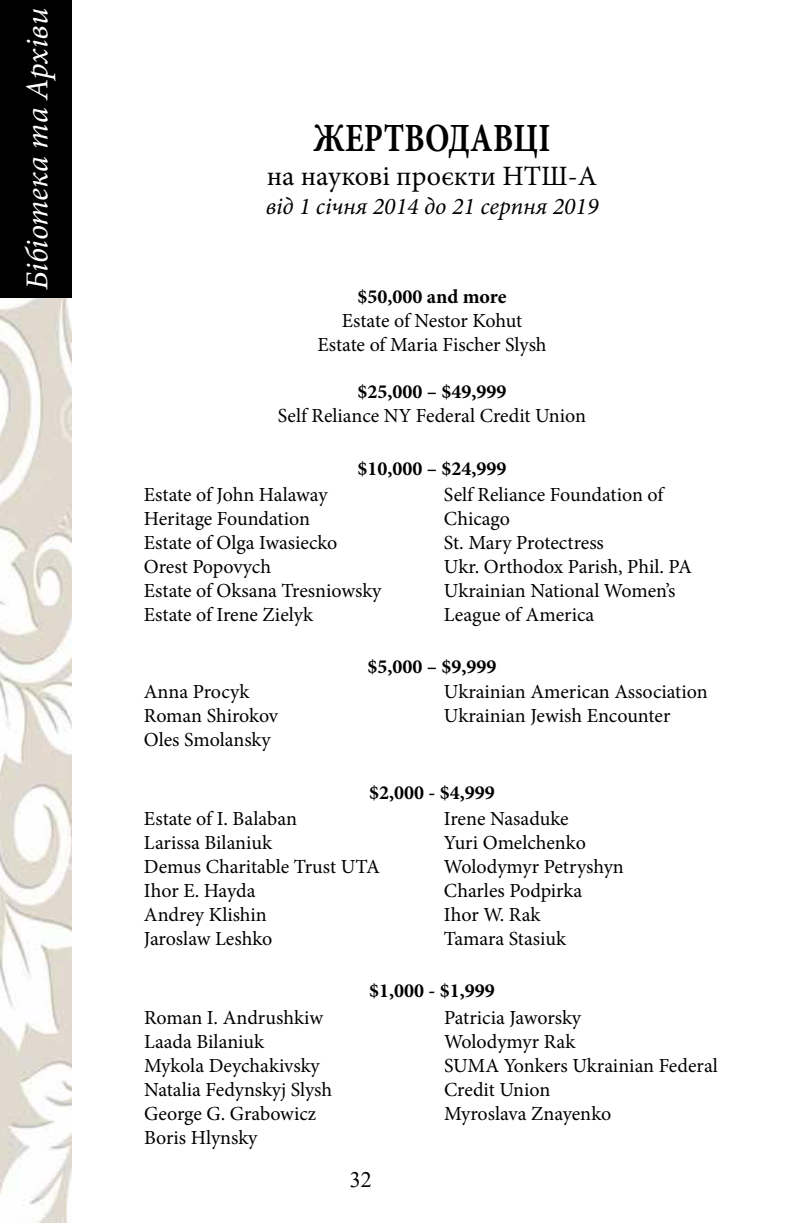
<style>
.page{position:relative;width:792px;height:1224px;background:#fff}
.page>*{position:absolute;margin:0;border:0;box-sizing:border-box;transform-origin:0 0}
.t1{font:700 40px "Minion Pro";color:#000;scale:.8 1}
.t2{font:italic 32px "Minion Pro";color:#fff}
.t3{font:28px "Minion Pro";color:#000}
.t4{font:italic 24px "Minion Pro";color:#000}
.t5{font:22px "Times New Roman";color:#000}
.t6{font:20px/24px "Minion Pro";letter-spacing:-.005em;color:#000}
.t7{font:700 20px "Minion Pro";color:#000}
</style>
<div class="page">
<div style="left:0;top:0;width:72px;height:298px;background:#000"></div>
<img style="left:0;top:298px;width:72px;height:925px">
<h2 class="t2" style="left:16px;top:290px;width:284px;rotate:-90deg">Бібіотека та Архіви</h2>
<h1 class="t1" style="left:313px;top:110px;width:298px">ЖЕРТВОДАВЦІ</h1>
<h3 class="t3" style="left:267px;top:157px;width:332px">на наукові проєкти НТШ-А</h3>
<p class="t4" style="left:266px;top:190px;width:334px">від 1 січня 2014 до 21 серпня 2019</p>
<p class="t7" style="left:357px;top:282px;width:151px">$50,000 and more</p>
<p class="t6" style="left:317px;top:309px;width:231px;text-align:center">Estate of Nestor Kohut<br>Estate of Maria Fischer Slysh</p>
<p class="t7" style="left:357px;top:378px;width:151px">$25,000 – $49,999</p>
<p class="t6" style="left:278px;top:404px;width:310px">Self Reliance NY Federal Credit Union</p>
<p class="t7" style="left:357px;top:455px;width:151px">$10,000 – $24,999</p>
<p class="t6" style="left:144px;top:483px;width:239px">Estate of John Halaway<br>Heritage Foundation<br>Estate of Olga Iwasiecko<br>Orest Popovych<br>Estate of Oksana Tresniowsky<br>Estate of Irene Zielyk</p>
<p class="t6" style="left:444px;top:483px;width:250px">Self Reliance Foundation of<br>Chicago<br>St. Mary Protectress<br>Ukr. Orthodox Parish, Phil. PA<br>Ukrainian National Women’s<br>League of America</p>
<p class="t7" style="left:367px;top:653px;width:131px">$5,000 – $9,999</p>
<p class="t6" style="left:144px;top:680px;width:136px">Anna Procyk<br>Roman Shirokov<br>Oles Smolansky</p>
<p class="t6" style="left:444px;top:680px;width:265px">Ukrainian American Association<br>Ukrainian Jewish Encounter</p>
<p class="t7" style="left:369px;top:779px;width:127px">$2,000 - $4,999</p>
<p class="t6" style="left:144px;top:807px;width:238px">Estate of I. Balaban<br>Larissa Bilaniuk<br>Demus Charitable Trust UTA<br>Ihor E. Hayda<br>Andrey Klishin<br>Jaroslaw Leshko</p>
<p class="t6" style="left:444px;top:807px;width:181px">Irene Nasaduke<br>Yuri Omelchenko<br>Wolodymyr Petryshyn<br>Charles Podpirka<br>Ihor W. Rak<br>Tamara Stasiuk</p>
<p class="t7" style="left:369px;top:977px;width:127px">$1,000 - $1,999</p>
<p class="t6" style="left:144px;top:1006px;width:190px">Roman I. Andrushkiw<br>Laada Bilaniuk<br>Mykola Deychakivsky<br>Natalia Fedynskyj Slysh<br>George G. Grabowicz<br>Boris Hlynsky</p>
<p class="t6" style="left:444px;top:1006px;width:276px">Patricia Jaworsky<br>Wolodymyr Rak<br>SUMA Yonkers Ukrainian Federal<br>Credit Union<br>Myroslava Znayenko</p>
<p class="t5" style="left:350px;top:1164px;width:23px">32</p>
</div>
